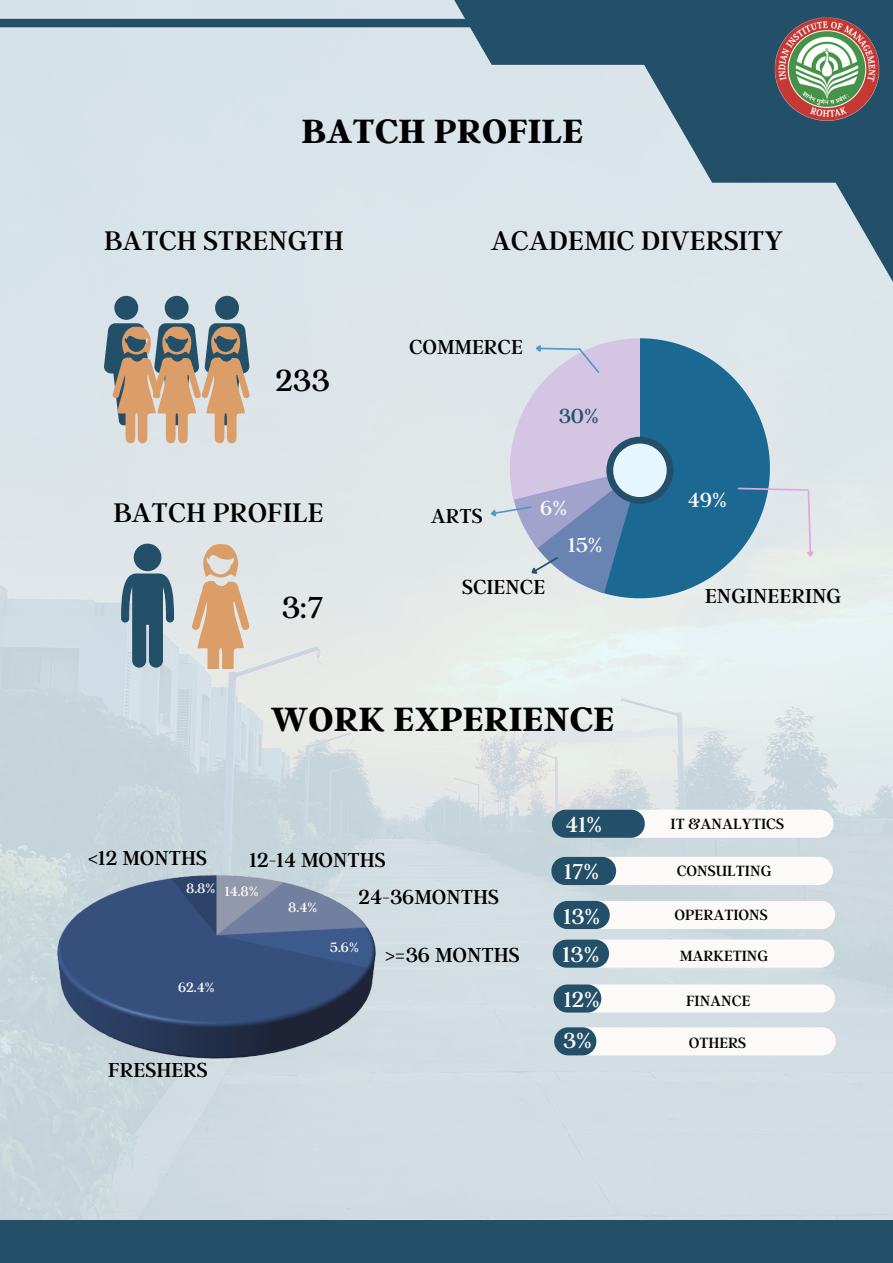
<style>
.page{position:relative;width:893px;height:1263px;background:#fff}
.page>*{position:absolute;margin:0;border:0;box-sizing:border-box;transform-origin:0 0}
.t1{font:700 37.5px "Argent CF";color:#000}
.t2{font:33.75px "Argent CF";color:#000}
.t3{font:30px "Argent CF";color:#000}
.t4{font:24px "Argent CF";color:#fbfaf8}
.t5{font:22.5px "Argent CF";color:#000}
.t6{font:22.5px "Argent CF";color:#fbfaf8}
.t7{font:22.5px "Argent CF";color:#235068}
.t8{font:16.5px "Argent CF";color:#000}
.t9{font:15px "Argent CF";color:#fbfaf8}
</style>
<div class="page">
<img style="left:0;top:0;width:893px;height:1220px">
<svg style="left:415px;top:0;width:210px;height:65px;background:#517589"></svg>
<svg style="left:625px;top:0;width:268px;height:183px;background:#476d81"></svg>
<svg style="left:827px;top:44px;width:66px;height:250px;background:#658596"></svg>
<img style="left:770px;top:16px;width:113px;height:104px">
<div style="left:0;top:19px;width:488px;height:8px;background:#235068"></div>
<div style="left:165px;top:296px;width:24px;height:24px;background:#235068;border-radius:50%"></div>
<div style="left:114px;top:296px;width:24px;height:24px;background:#235068;border-radius:50%"></div>
<div style="left:215px;top:296px;width:24px;height:24px;background:#235068;border-radius:50%"></div>
<svg style="left:121px;top:544px;width:53px;height:124px;background:#698898"></svg>
<svg style="left:552px;top:810px;width:281px;height:28px"></svg>
<svg style="left:553px;top:939px;width:281px;height:29px"></svg>
<svg style="left:553px;top:984px;width:282px;height:28px"></svg>
<svg style="left:551px;top:857px;width:282px;height:28px"></svg>
<svg style="left:553px;top:901px;width:282px;height:28px"></svg>
<svg style="left:554px;top:1027px;width:281px;height:28px"></svg>
<div style="left:0;top:1220px;width:893px;height:43px;background:#235068"></div>
<svg style="left:192px;top:544px;width:57px;height:124px;background:#ddbea2"></svg>
<svg style="left:104px;top:323px;width:146px;height:120px;background:#b3a18d"></svg>
<svg style="left:488px;top:338px;width:327px;height:260px;background:#93aec7"></svg>
<img style="left:0;top:811px;width:463px;height:289px">
<p class="t1" style="left:302px;top:107px;width:284px">BATCH PROFILE</p>
<p class="t3" style="left:104px;top:221px;width:241px">BATCH STRENGTH</p>
<p class="t2" style="left:275px;top:359px;width:56px">233</p>
<p class="t3" style="left:113px;top:492px;width:212px">BATCH PROFILE</p>
<p class="t2" style="left:282px;top:585px;width:43px">3:7</p>
<p class="t3" style="left:491px;top:221px;width:294px">ACADEMIC DIVERSITY</p>
<p class="t5" style="left:409px;top:332px;width:115px">COMMERCE</p>
<p class="t7" style="left:558px;top:401px;width:42px">30%</p>
<p class="t5" style="left:431px;top:501px;width:53px">ARTS</p>
<p class="t6" style="left:540px;top:493px;width:28px">6%</p>
<p class="t6" style="left:568px;top:530px;width:36px">15%</p>
<p class="t5" style="left:462px;top:572px;width:85px">SCIENCE</p>
<p class="t6" style="left:688px;top:486px;width:40px">49%</p>
<p class="t5" style="left:705px;top:582px;width:138px">ENGINEERING</p>
<p class="t1" style="left:271px;top:694px;width:345px">WORK EXPERIENCE</p>
<p class="t5" style="left:88px;top:843px;width:121px">&lt;12 MONTHS</p>
<p class="t5" style="left:250px;top:845px;width:138px">12-14 MONTHS</p>
<p class="t5" style="left:358px;top:882px;width:142px">24-36MONTHS</p>
<p class="t9" style="left:186px;top:878px;width:31px">8.8%</p>
<p class="t9" style="left:225px;top:881px;width:35px">14.8%</p>
<p class="t9" style="left:288px;top:897px;width:30px">8.4%</p>
<p class="t9" style="left:178px;top:978px;width:38px">62.4%</p>
<p class="t5" style="left:108px;top:1055px;width:101px">FRESHERS</p>
<p class="t9" style="left:330px;top:937px;width:30px">5.6%</p>
<p class="t5" style="left:385px;top:940px;width:136px">&gt;=36 MONTHS</p>
<p class="t4" style="left:565px;top:809px;width:38px">41%</p>
<p class="t4" style="left:564px;top:856px;width:37px">17%</p>
<p class="t4" style="left:563px;top:900px;width:38px">13%</p>
<p class="t4" style="left:562px;top:939px;width:38px">13%</p>
<p class="t4" style="left:564px;top:984px;width:38px">12%</p>
<p class="t4" style="left:563px;top:1025px;width:30px">3%</p>
<p class="t8" style="left:670px;top:813px;width:115px">IT &amp;ANALYTICS</p>
<p class="t8" style="left:676px;top:860px;width:96px">CONSULTING</p>
<p class="t8" style="left:674px;top:904px;width:95px">OPERATIONS</p>
<p class="t8" style="left:680px;top:945px;width:90px">MARKETING</p>
<p class="t8" style="left:686px;top:989px;width:66px">FINANCE</p>
<p class="t8" style="left:688px;top:1032px;width:59px">OTHERS</p>
</div>
